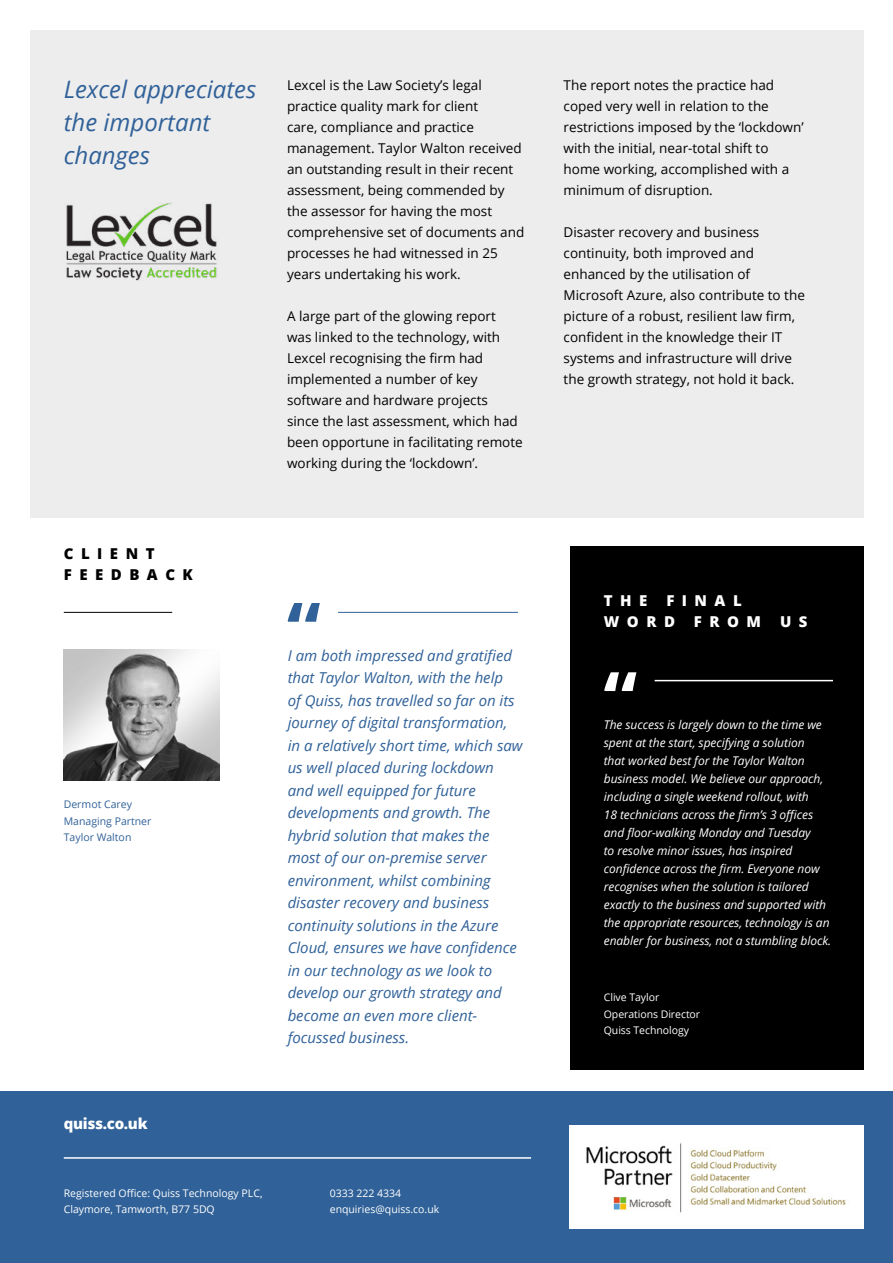
<style>
.page{position:relative;width:893px;height:1263px;background:#fff}
.page>*{position:absolute;margin:0;border:0;box-sizing:border-box;transform-origin:0 0}
.t1{font:italic 24px/33px "Open Sans";color:#306198}
.t2{font:italic 15px/22.5px "Open Sans";color:#306198}
.t3{font:800 15px/21px "Open Sans";letter-spacing:.5em;color:#fff}
.t4{font:800 15px/21px "Open Sans";letter-spacing:.5em;color:#000}
.t5{font:800 15px "Open Sans";letter-spacing:-.02em;color:#fff}
.t6{font:13.5px/21px "Open Sans";color:#000}
.t7{font:italic 12px/18px "Open Sans";letter-spacing:-.005em;color:#fff}
.t8{font:10.5px/16.5px "Open Sans";color:#fff}
.t9{font:10.5px/16.5px "Open Sans";color:#306198}
</style>
<div class="page">
<div style="left:30px;top:30px;width:833px;height:487px;background:#ededed"></div>
<div style="left:0;top:1092px;width:893px;height:171px;background:#306198"></div>
<div style="left:570px;top:546px;width:293px;height:524px;background:#000"></div>
<img style="left:569px;top:1126px;width:294px;height:103px">
<hr style="left:64px;top:612px;width:108px;height:1px;background:#000">
<hr style="left:64px;top:1157px;width:467px;height:2px;background:#fff">
<hr style="left:338px;top:612px;width:180px;height:1px;background:#306198">
<hr style="left:655px;top:680px;width:178px;height:1px;background:#fff">
<img style="left:66px;top:202px;width:151px;height:78px">
<svg style="left:288px;top:603px;width:32px;height:19px"></svg>
<svg style="left:604px;top:672px;width:32px;height:19px"></svg>
<img style="left:64px;top:650px;width:156px;height:131px">
<h1 class="t1" style="left:64px;top:75px;width:194px">Lexcel appreciates the important changes</h1>
<p class="t6" style="left:287px;top:74px;width:239px">Lexcel is the Law Society’s legal practice quality mark for client<br>care, compliance and practice management. Taylor Walton received an outstanding result in their recent assessment, being commended by the assessor for having the most comprehensive set of documents and processes he had witnessed in 25 years undertaking his work.</p>
<p class="t6" style="left:287px;top:305px;width:237px">A large part of the glowing report was linked to the technology, with Lexcel recognising the firm had implemented a number of key software and hardware projects since the last assessment, which had been opportune in facilitating remote working during the ‘lockdown’.</p>
<p class="t4" style="left:64px;top:544px;width:131px">CLIENT<br>FEEDBACK</p>
<p class="t9" style="left:64px;top:796px;width:89px">Dermot Carey<br>Managing Partner<br>Taylor Walton</p>
<p class="t5" style="left:64px;top:1117px;width:85px">quiss.co.uk</p>
<p class="t2" style="left:288px;top:643px;width:237px">I am both impressed and gratified that Taylor Walton, with the help<br>of Quiss, has travelled so far on its journey of digital transformation, in a relatively short time, which saw us well placed during lockdown and well equipped for future developments and growth. The hybrid solution that makes the most of our on-premise server environment, whilst combining disaster recovery and business continuity solutions in the Azure<br>Cloud, ensures we have confidence in our technology as we look to develop our growth strategy and become an even more client&shy;focussed business.</p>
<p class="t8" style="left:64px;top:1184px;width:200px">Registered Office: Quiss Technology PLC,<br>Claymore, Tamworth, B77 5DQ</p>
<p class="t8" style="left:330px;top:1184px;width:111px">0333 222 4334 enquiries@quiss.co.uk</p>
<p class="t6" style="left:564px;top:74px;width:242px">The report notes the practice had coped very well in relation to the restrictions imposed by the ‘lockdown’ with the initial, near-total shift to home working, accomplished with a minimum of disruption.</p>
<p class="t6" style="left:564px;top:221px;width:243px">Disaster recovery and business continuity, both improved and enhanced by the utilisation of Microsoft Azure, also contribute to the picture of a robust, resilient law firm, confident in the knowledge their IT systems and infrastructure will drive the growth strategy, not hold it back.</p>
<p class="t3" style="left:604px;top:591px;width:139px;text-indent:62px">FINAL<br>WORD</p>
<p class="t3" style="left:604px;top:591px;width:45px">THE</p>
<p class="t3" style="left:694px;top:612px;width:69px">FROM</p>
<p class="t3" style="left:780px;top:612px;width:29px">U S</p>
<p class="t7" style="left:604px;top:717px;width:229px">The success is largely down to the time we spent at the start, specifying a solution<br>that worked best for the Taylor Walton business model. We believe our approach, including a single weekend rollout, with<br>18 technicians across the firm’s 3 offices and floor-walking Monday and Tuesday<br>to resolve minor issues, has inspired confidence across the firm. Everyone now recognises when the solution is tailored exactly to the business and supported with the appropriate resources, technology is an enabler for business, not a stumbling block.</p>
<p class="t8" style="left:604px;top:989px;width:98px">Clive Taylor<br>Operations Director<br>Quiss Technology</p>
</div>
